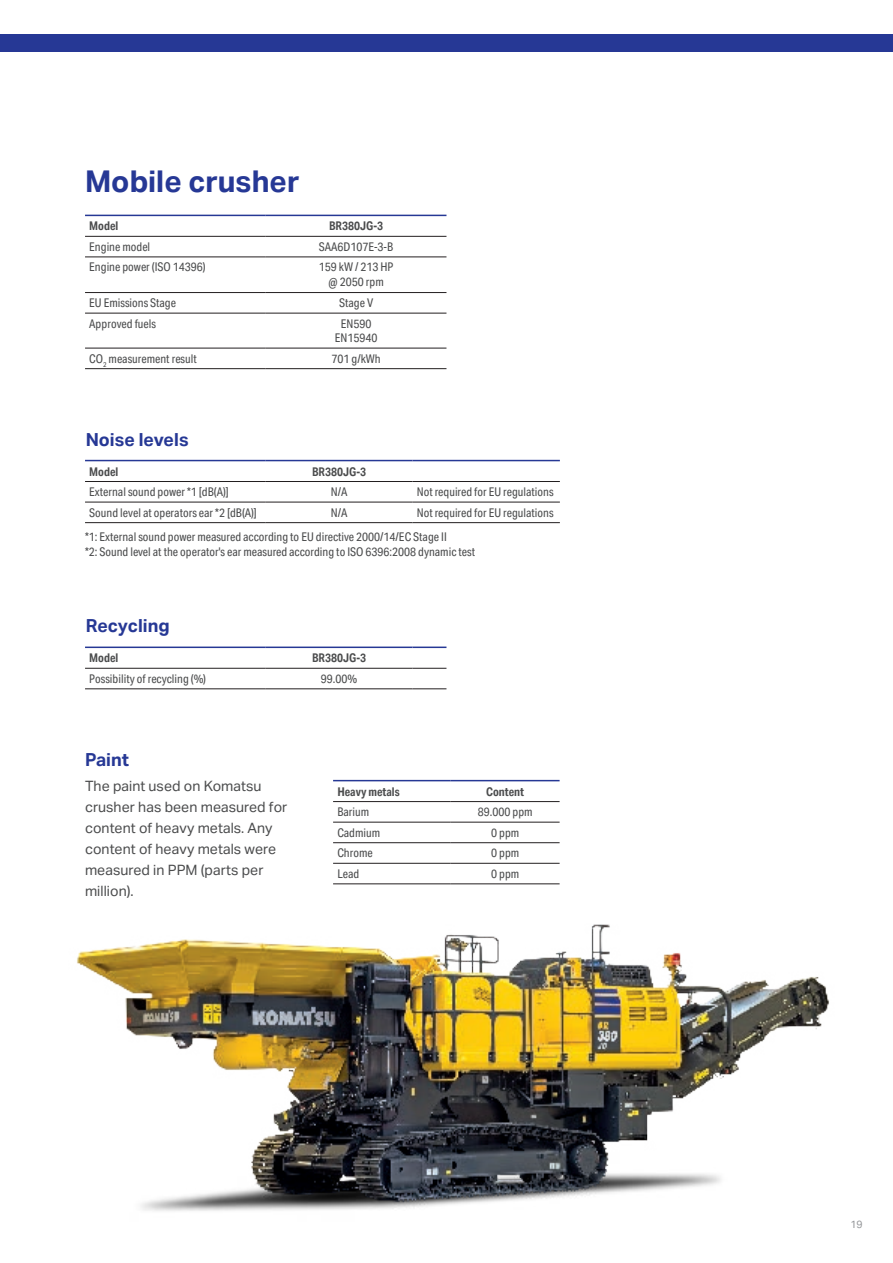
<style>
.page{position:relative;width:893px;height:1263px;background:#fff}
.page>*{position:absolute;margin:0;border:0;box-sizing:border-box;transform-origin:0 0}
.t1{font:700 30px "Aktiv Grotesk";color:#263895}
.t2{font:700 18px "Aktiv Grotesk";color:#263895}
.t3{font:14.25px/21px "Aktiv Grotesk";color:#4b4c4d}
.t4{font:12px/14.4px "Aktiv Grotesk Cd";color:#4b4c4d;text-align:center}
.t5{font:700 12px "Aktiv Grotesk Cd";color:#4b4c4d}
.t6{font:10.5px "Aktiv Grotesk";color:#939598}
</style>
<div class="page">
<img style="left:77px;top:924px;width:752px;height:287px">
<hr style="left:333px;top:822px;width:118px;height:1px;background:#231f20">
<hr style="left:333px;top:842px;width:118px;height:1px;background:#231f20">
<hr style="left:333px;top:863px;width:118px;height:1px;background:#231f20">
<hr style="left:333px;top:883px;width:118px;height:1px;background:#231f20">
<hr style="left:333px;top:801px;width:118px;height:1px;background:#231f20">
<hr style="left:451px;top:801px;width:109px;height:1px;background:#231f20">
<hr style="left:451px;top:822px;width:109px;height:1px;background:#231f20">
<hr style="left:451px;top:842px;width:109px;height:1px;background:#231f20">
<hr style="left:451px;top:863px;width:109px;height:1px;background:#231f20">
<hr style="left:451px;top:883px;width:109px;height:1px;background:#231f20">
<hr style="left:333px;top:780px;width:118px;height:1px;background:#263895">
<hr style="left:451px;top:780px;width:109px;height:1px;background:#263895">
<hr style="left:85px;top:502px;width:181px;height:1px;background:#231f20">
<hr style="left:85px;top:522px;width:181px;height:1px;background:#231f20">
<hr style="left:266px;top:522px;width:146px;height:1px;background:#231f20">
<hr style="left:412px;top:522px;width:148px;height:1px;background:#231f20">
<hr style="left:85px;top:481px;width:181px;height:1px;background:#231f20">
<hr style="left:266px;top:481px;width:146px;height:1px;background:#231f20">
<hr style="left:412px;top:481px;width:148px;height:1px;background:#231f20">
<hr style="left:266px;top:502px;width:146px;height:1px;background:#231f20">
<hr style="left:412px;top:502px;width:148px;height:1px;background:#231f20">
<hr style="left:85px;top:460px;width:181px;height:1px;background:#263895">
<hr style="left:266px;top:460px;width:146px;height:1px;background:#263895">
<hr style="left:412px;top:460px;width:148px;height:1px;background:#263895">
<hr style="left:85px;top:256px;width:181px;height:1px;background:#231f20">
<hr style="left:85px;top:292px;width:181px;height:1px;background:#231f20">
<hr style="left:266px;top:292px;width:180px;height:1px;background:#231f20">
<hr style="left:85px;top:313px;width:181px;height:1px;background:#231f20">
<hr style="left:266px;top:313px;width:180px;height:1px;background:#231f20">
<hr style="left:85px;top:348px;width:181px;height:1px;background:#231f20">
<hr style="left:85px;top:368px;width:181px;height:1px;background:#231f20">
<hr style="left:266px;top:348px;width:180px;height:1px;background:#231f20">
<hr style="left:266px;top:368px;width:180px;height:1px;background:#231f20">
<hr style="left:85px;top:236px;width:181px;height:1px;background:#231f20">
<hr style="left:266px;top:236px;width:180px;height:1px;background:#231f20">
<hr style="left:266px;top:256px;width:180px;height:1px;background:#231f20">
<hr style="left:85px;top:215px;width:181px;height:1px;background:#263895">
<hr style="left:266px;top:215px;width:180px;height:1px;background:#263895">
<hr style="left:85px;top:688px;width:181px;height:1px;background:#231f20">
<hr style="left:85px;top:668px;width:181px;height:1px;background:#231f20">
<hr style="left:266px;top:668px;width:146px;height:1px;background:#231f20">
<hr style="left:412px;top:668px;width:34px;height:1px;background:#231f20">
<hr style="left:266px;top:688px;width:146px;height:1px;background:#231f20">
<hr style="left:412px;top:688px;width:34px;height:1px;background:#231f20">
<hr style="left:85px;top:646px;width:181px;height:2px;background:#263895">
<hr style="left:266px;top:646px;width:146px;height:2px;background:#263895">
<hr style="left:412px;top:646px;width:34px;height:2px;background:#263895">
<div style="left:0;top:34px;width:893px;height:17px;background:#263895"></div>
<h1 class="t1" style="left:85px;top:164px;width:216px">Mobile crusher</h1>
<p class="t5" style="left:89px;top:219px;width:31px">Model</p>
<p class="t5" style="left:329px;top:219px;width:56px">BR380JG-3</p>
<p class="t4" style="left:89px;top:240px;width:62px">Engine model</p>
<p class="t4" style="left:319px;top:240px;width:76px">SAA6D107E-3-B</p>
<p class="t4" style="left:89px;top:260px;width:118px">Engine power (ISO 14396)</p>
<p class="t4" style="left:319px;top:260px;width:76px">159 kW / 213 HP @ 2050 rpm</p>
<p class="t4" style="left:89px;top:296px;width:88px">EU Emissions Stage</p>
<p class="t4" style="left:339px;top:296px;width:35px">Stage V</p>
<p class="t4" style="left:89px;top:316px;width:68px">Approved fuels</p>
<p class="t4" style="left:335px;top:316px;width:44px">EN590<br>EN15940</p>
<p class="t4" style="left:89px;top:351px;width:109px">CO<sub>2</sub> measurement result</p>
<p class="t4" style="left:331px;top:351px;width:51px">701 g/kWh</p>
<h2 class="t2" style="left:86px;top:429px;width:104px">Noise levels</h2>
<p class="t5" style="left:89px;top:464px;width:31px">Model</p>
<p class="t5" style="left:312px;top:464px;width:56px">BR380JG-3</p>
<p class="t4" style="left:89px;top:485px;width:141px">External sound power *1 [dB(A)]</p>
<p class="t4" style="left:331px;top:485px;width:18px">N/A</p>
<p class="t4" style="left:417px;top:485px;width:138px">Not required for EU regulations</p>
<p class="t4" style="left:89px;top:505px;width:169px">Sound level at operators ear *2 [dB(A)]</p>
<p class="t4" style="left:331px;top:505px;width:18px">N/A</p>
<p class="t4" style="left:85px;top:500px;width:470px;line-height:24.2px;text-align:left;text-indent:332px">Not required for EU regulations *1: External sound power measured according to EU directive 2000/14/EC Stage II</p>
<p class="t4" style="left:85px;top:544px;width:392px">*2: Sound level at the operator's ear measured according to ISO 6396:2008 dynamic test</p>
<h2 class="t2" style="left:86px;top:616px;width:85px">Recycling</h2>
<p class="t5" style="left:89px;top:651px;width:31px">Model</p>
<p class="t5" style="left:312px;top:651px;width:56px">BR380JG-3</p>
<p class="t4" style="left:89px;top:671px;width:118px">Possibility of recycling (%)</p>
<p class="t4" style="left:321px;top:671px;width:38px">99.00%</p>
<h2 class="t2" style="left:85px;top:749px;width:46px">Paint</h2>
<p class="t3" style="left:85px;top:776px;width:204px">The paint used on Komatsu crusher has been measured for content of heavy metals. Any content of heavy metals were measured in PPM (parts per million).</p>
<p class="t5" style="left:337px;top:784px;width:64px">Heavy metals</p>
<p class="t5" style="left:486px;top:784px;width:39px">Content</p>
<p class="t4" style="left:337px;top:805px;width:33px">Barium</p>
<p class="t4" style="left:478px;top:805px;width:56px">89.000 ppm</p>
<p class="t4" style="left:337px;top:825px;width:44px">Cadmium</p>
<p class="t4" style="left:491px;top:825px;width:30px">0 ppm</p>
<p class="t4" style="left:337px;top:846px;width:37px">Chrome</p>
<p class="t4" style="left:491px;top:846px;width:30px">0 ppm</p>
<p class="t4" style="left:337px;top:866px;width:23px">Lead</p>
<p class="t4" style="left:491px;top:866px;width:30px">0 ppm</p>
<p class="t6" style="left:850px;top:1218px;width:14px">19</p>
</div>
